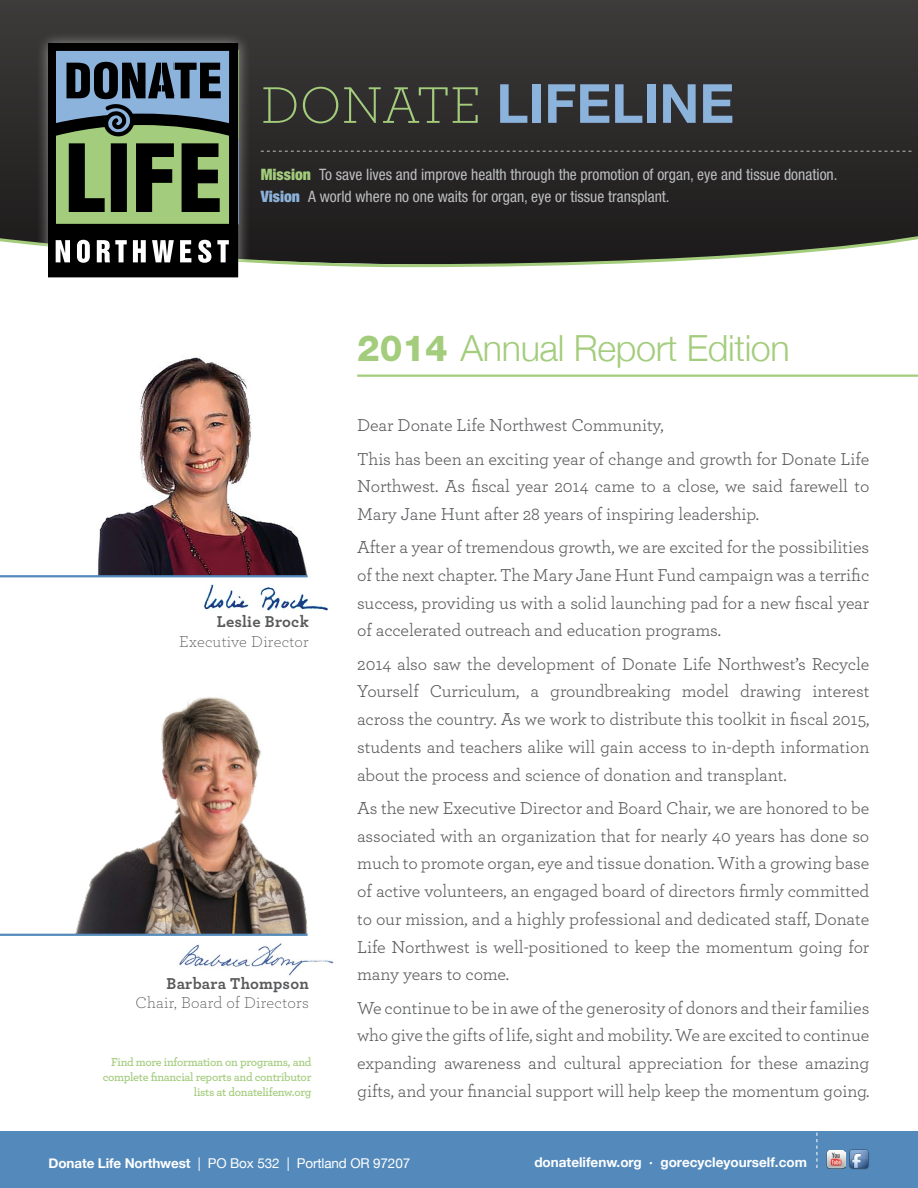
<style>
.page{position:relative;width:918px;height:1188px;background:#fff}
.page>*{position:absolute;margin:0;border:0;box-sizing:border-box;transform-origin:0 0}
.t1{font:700 54px "Helvetica Neue";color:#8cb3dc}
.t2{font:300 36px "Helvetica Neue";letter-spacing:-.01em;color:#a3cc7c}
.t3{font:18px/27.8px "Archer";letter-spacing:-.005em;color:#58595b;text-align:justify}
.t4{font:300 16.5px "Archer";letter-spacing:.015em;color:#58595b}
.t5{font:700 16.5px "Archer";letter-spacing:.015em;color:#58595b}
.t6{font:condensed 15.75px/21.5px "Helvetica Neue";color:#bcbec0}
.t7{font:13.5px "Helvetica Neue";letter-spacing:-.01em;color:#fff}
.t8{font:700 13.5px "Helvetica Neue";color:#fff}
.t9{font:600 12px/15px "Archer";letter-spacing:-.025em;color:#a3cc7c;text-align:right}
.s1{font-family:"Archer";font-weight:300;color:#a3cc7c}
.s2{font-weight:900;color:#a3cc7c}
.s3{font-weight:900;color:#8cb3dc}
.s4{font-weight:800}
.s5{font-weight:700}
</style>
<div class="page">
<div style="left:0;top:1132px;width:918px;height:56px;background:#548abb"></div>
<img style="left:849px;top:1149px;width:20px;height:21px">
<img style="left:827px;top:1150px;width:18px;height:19px">
<svg style="left:0;top:0;width:918px;height:232px"></svg>
<svg style="left:817px;top:1133px;width:1px;height:35px"></svg>
<img style="left:62px;top:697px;width:246px;height:237px">
<img style="left:98px;top:357px;width:210px;height:218px">
<img style="left:204px;top:584px;width:124px;height:27px">
<img style="left:179px;top:943px;width:155px;height:33px">
<svg style="left:261px;top:151px;width:651px;height:1px"></svg>
<div style="left:36px;top:31px;width:215px;height:259px;background:#fff;opacity:.5"></div>
<div style="left:49px;top:44px;width:189px;height:233px;background:#000"></div>
<svg style="left:55px;top:50px;width:175px;height:175px"></svg>
<svg style="left:0;top:232px;width:918px;height:37px"></svg>
<hr style="left:357px;top:375px;width:561px;height:2px;background:#a3cc7c">
<hr style="left:0;top:934px;width:308px;height:2px;background:#548abb">
<hr style="left:0;top:575px;width:308px;height:2px;background:#548abb">
<h1 class="t1" style="left:261px;top:61px;width:475px"><span class="s1">DONATE</span> LIFELINE</h1>
<p class="t6" style="left:261px;top:164px;width:578px"><span class="s2">Mission</span> To save lives and improve health through the promotion of organ, eye and tissue donation.<br><span class="s3">Vision</span> A world where no one waits for organ, eye or tissue transplant.</p>
<p class="t5" style="left:217px;top:609px;width:94px">Leslie Brock</p>
<p class="t4" style="left:179px;top:630px;width:131px">Executive Director</p>
<p class="t5" style="left:167px;top:970px;width:144px">Barbara Thompson</p>
<p class="t4" style="left:135px;top:992px;width:175px">Chair, Board of Directors</p>
<p class="t9" style="left:103px;top:1054px;width:210px">Find more information on programs, and complete financial reports and contributor lists at donatelifenw.org</p>
<h2 class="t2" style="left:357px;top:319px;width:434px"><span class="s4">2014</span> Annual Report Edition</h2>
<p class="t3" style="left:357px;top:408px;width:514px;line-height:33.2px">Dear Donate Life Northwest Community,<br>This has been an exciting year of change and growth for Donate Life</p>
<p class="t3" style="left:357px;top:472px;width:514px">Northwest. As fiscal year 2014 came to a close, we said farewell to<br>Mary Jane Hunt after 28 years of inspiring leadership.</p>
<p class="t3" style="left:357px;top:533px;width:514px">After a year of tremendous growth, we are excited for the possibilities of the next chapter. The Mary Jane Hunt Fund campaign was a terrific success, providing us with a solid launching pad for a new fiscal year of accelerated outreach and education programs.</p>
<p class="t3" style="left:357px;top:649px;width:514px">2014 also saw the development of Donate Life Northwest’s Recycle Yourself Curriculum, a groundbreaking model drawing interest across the country. As we work to distribute this toolkit in fiscal 2015, students and teachers alike will gain access to in-depth information about the process and science of donation and transplant.</p>
<p class="t3" style="left:357px;top:793px;width:514px">As the new Executive Director and Board Chair, we are honored to be associated with an organization that for nearly 40 years has done so much to promote organ, eye and tissue donation. With a growing base of active volunteers, an engaged board of directors firmly committed to our mission, and a highly professional and dedicated staff, Donate Life Northwest is well-positioned to keep the momentum going for many years to come.</p>
<p class="t3" style="left:357px;top:993px;width:514px">We continue to be in awe of the generosity of donors and their families who give the gifts of life, sight and mobility. We are excited to continue expanding awareness and cultural appreciation for these amazing gifts, and your financial support will help keep the momentum going.</p>
<p class="t7" style="left:49px;top:1154px;width:363px"><span class="s5">Donate Life Northwest</span> | PO Box 532 | Portland OR 97207</p>
<p class="t8" style="left:534px;top:1152px;width:274px">donatelifenw.org · gorecycleyourself.com</p>
</div>
